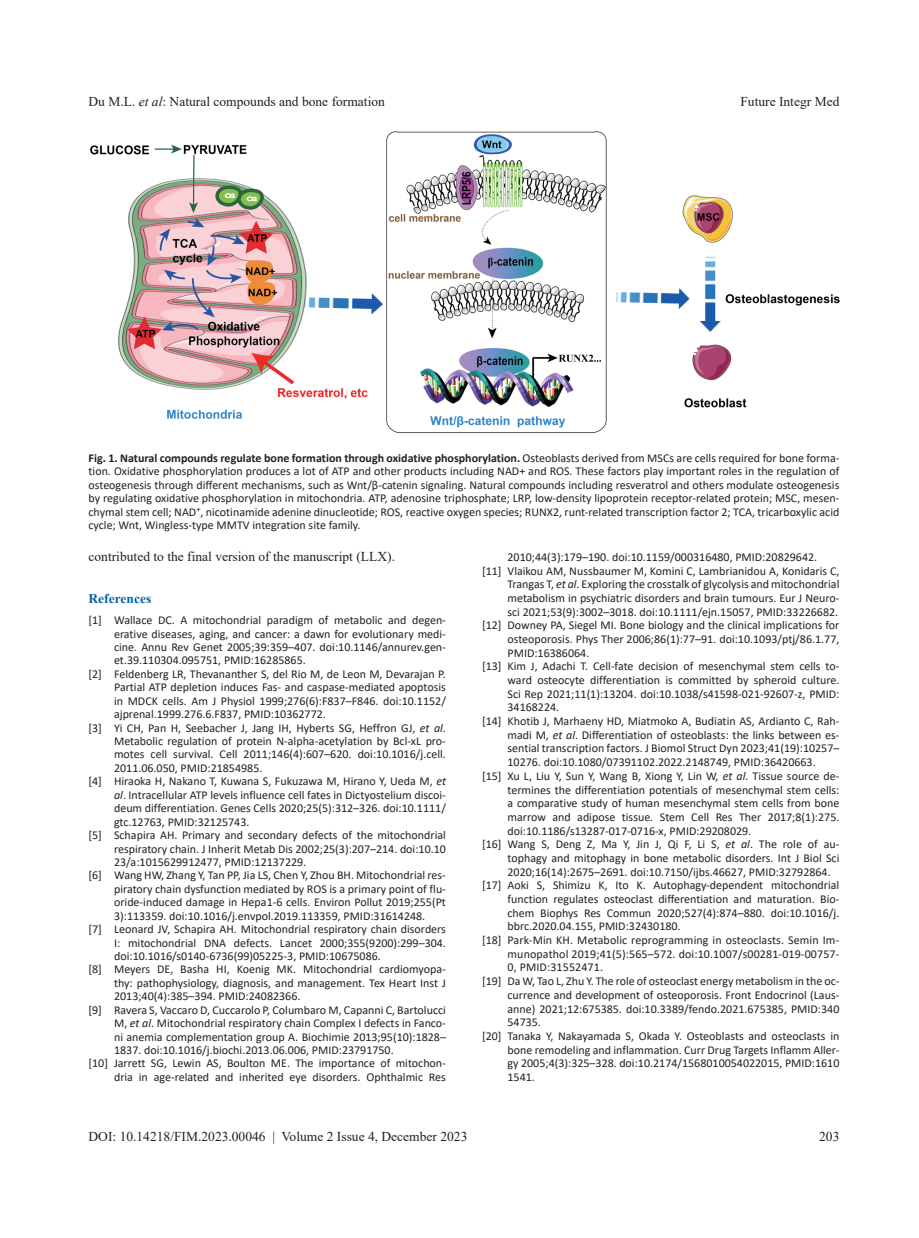
<style>
.page{position:relative;width:919px;height:1238px;background:#fff}
.page>*{position:absolute;margin:0;border:0;box-sizing:border-box;transform-origin:0 0}
.t1{font:13.5px "Times New Roman";color:#231f20}
.t2{font:700 13.5px "Times New Roman";color:#0065a4}
.t3{font:12px/13.5px "Calibri";color:#231f20;text-align:justify}
.s1{font-style:italic}
.s2{font-weight:700}
</style>
<div class="page">
<img style="left:90px;top:131px;width:750px;height:302px">
<p class="t1" style="left:88px;top:91px;width:298px">Du M.L. <span class="s1">et al</span>: Natural compounds and bone formation</p>
<p class="t1" style="left:740px;top:91px;width:100px">Future Integr Med</p>
<p class="t3" style="left:88px;top:450px;width:752px"><span class="s2">Fig. 1. Natural compounds regulate bone formation through oxidative phosphorylation.</span> Osteoblasts derived from MSCs are cells required for bone forma&shy;tion. Oxidative phosphorylation produces a lot of ATP and other products including NAD+ and ROS. These factors play important roles in the regulation of osteogenesis through different mechanisms, such as Wnt/β-catenin signaling. Natural compounds including resveratrol and others modulate osteogenesis by regulating oxidative phosphorylation in mitochondria. ATP, adenosine triphosphate; LRP, low-density lipoprotein receptor-related protein; MSC, mesen&shy;chymal stem cell; NAD<sup>+</sup>, nicotinamide adenine dinucleotide; ROS, reactive oxygen species; RUNX2, runt-related transcription factor 2; TCA, tricarboxylic acid cycle; Wnt, Wingless-type MMTV integration site family.</p>
<p class="t1" style="left:89px;top:547px;width:308px">contributed to the final version of the manuscript (LLX).</p>
<p class="t2" style="left:89px;top:589px;width:64px">References</p>
<p class="t3" style="left:88px;top:613px;width:359px">[1] Wallace DC. A mitochondrial paradigm of metabolic and degen-</p>
<p class="t3" style="left:114px;top:626px;width:333px">erative diseases, aging, and cancer: a dawn for evolutionary medi-</p>
<p class="t3" style="left:114px;top:640px;width:333px">cine. Annu Rev Genet 2005;39:359–407. doi:10.1146/annurev.gen-</p>
<p class="t3" style="left:114px;top:653px;width:193px">et.39.110304.095751, PMID:16285865.</p>
<p class="t3" style="left:88px;top:666px;width:359px">[2] Feldenberg LR, Thevananther S, del Rio M, de Leon M, Devarajan P.</p>
<p class="t3" style="left:114px;top:680px;width:333px">Partial ATP depletion induces Fas- and caspase-mediated apoptosis</p>
<p class="t3" style="left:114px;top:693px;width:333px">in MDCK cells. Am J Physiol 1999;276(6):F837–F846. doi:10.1152/</p>
<p class="t3" style="left:114px;top:707px;width:213px">ajprenal.1999.276.6.F837, PMID:10362772.</p>
<p class="t3" style="left:88px;top:720px;width:359px">[3] Yi CH, Pan H, Seebacher J, Jang IH, Hyberts SG, Heffron GJ, <span class="s1">et al</span>.</p>
<p class="t3" style="left:114px;top:734px;width:333px">Metabolic regulation of protein N-alpha-acetylation by Bcl-xL pro-</p>
<p class="t3" style="left:114px;top:747px;width:333px">motes cell survival. Cell 2011;146(4):607–620. doi:10.1016/j.cell.</p>
<p class="t3" style="left:114px;top:760px;width:150px">2011.06.050, PMID:21854985.</p>
<p class="t3" style="left:88px;top:774px;width:359px">[4] Hiraoka H, Nakano T, Kuwana S, Fukuzawa M, Hirano Y, Ueda M, <span class="s1">et</span></p>
<p class="t3" style="left:114px;top:787px;width:333px"><span class="s1">al</span>. Intracellular ATP levels influence cell fates in Dictyostelium discoi-</p>
<p class="t3" style="left:114px;top:801px;width:333px">deum differentiation. Genes Cells 2020;25(5):312–326. doi:10.1111/</p>
<p class="t3" style="left:114px;top:814px;width:137px">gtc.12763, PMID:32125743.</p>
<p class="t3" style="left:88px;top:828px;width:359px">[5] Schapira AH. Primary and secondary defects of the mitochondrial</p>
<p class="t3" style="left:114px;top:841px;width:333px">respiratory chain. J Inherit Metab Dis 2002;25(3):207–214. doi:10.10</p>
<p class="t3" style="left:114px;top:854px;width:194px">23/a:1015629912477, PMID:12137229.</p>
<p class="t3" style="left:88px;top:868px;width:359px">[6] Wang HW, Zhang Y, Tan PP, Jia LS, Chen Y, Zhou BH. Mitochondrial res-</p>
<p class="t3" style="left:114px;top:881px;width:333px">piratory chain dysfunction mediated by ROS is a primary point of flu-</p>
<p class="t3" style="left:114px;top:895px;width:333px">oride-induced damage in Hepa1-6 cells. Environ Pollut 2019;255(Pt</p>
<p class="t3" style="left:114px;top:908px;width:313px">3):113359. doi:10.1016/j.envpol.2019.113359, PMID:31614248.</p>
<p class="t3" style="left:88px;top:922px;width:359px">[7] Leonard JV, Schapira AH. Mitochondrial respiratory chain disorders</p>
<p class="t3" style="left:114px;top:935px;width:333px">I: mitochondrial DNA defects. Lancet 2000;355(9200):299–304.</p>
<p class="t3" style="left:114px;top:948px;width:268px">doi:10.1016/s0140-6736(99)05225-3, PMID:10675086.</p>
<p class="t3" style="left:88px;top:962px;width:359px">[8] Meyers DE, Basha HI, Koenig MK. Mitochondrial cardiomyopa-</p>
<p class="t3" style="left:114px;top:975px;width:333px">thy: pathophysiology, diagnosis, and management. Tex Heart Inst J</p>
<p class="t3" style="left:114px;top:989px;width:188px">2013;40(4):385–394. PMID:24082366.</p>
<p class="t3" style="left:88px;top:1002px;width:359px">[9] Ravera S, Vaccaro D, Cuccarolo P, Columbaro M, Capanni C, Bartolucci</p>
<p class="t3" style="left:114px;top:1016px;width:333px">M, <span class="s1">et al</span>. Mitochondrial respiratory chain Complex I defects in Fanco-</p>
<p class="t3" style="left:114px;top:1029px;width:333px">ni anemia complementation group A. Biochimie 2013;95(10):1828–</p>
<p class="t3" style="left:114px;top:1042px;width:281px">1837. doi:10.1016/j.biochi.2013.06.006, PMID:23791750.</p>
<p class="t3" style="left:88px;top:1056px;width:359px">[10] Jarrett SG, Lewin AS, Boulton ME. The importance of mitochon-</p>
<p class="t3" style="left:114px;top:1069px;width:333px">dria in age-related and inherited eye disorders. Ophthalmic Res</p>
<p class="t3" style="left:507px;top:549px;width:311px">2010;44(3):179–190. doi:10.1159/000316480, PMID:20829642.</p>
<p class="t3" style="left:482px;top:563px;width:359px">[11] Vlaikou AM, Nussbaumer M, Komini C, Lambrianidou A, Konidaris C,</p>
<p class="t3" style="left:507px;top:577px;width:333px">Trangas T, <span class="s1">et al</span>. Exploring the crosstalk of glycolysis and mitochondrial</p>
<p class="t3" style="left:507px;top:591px;width:333px">metabolism in psychiatric disorders and brain tumours. Eur J Neuro-</p>
<p class="t3" style="left:507px;top:604px;width:332px">sci 2021;53(9):3002–3018. doi:10.1111/ejn.15057, PMID:33226682.</p>
<p class="t3" style="left:482px;top:618px;width:359px">[12] Downey PA, Siegel MI. Bone biology and the clinical implications for</p>
<p class="t3" style="left:507px;top:632px;width:333px">osteoporosis. Phys Ther 2006;86(1):77–91. doi:10.1093/ptj/86.1.77,</p>
<p class="t3" style="left:507px;top:645px;width:83px">PMID:16386064.</p>
<p class="t3" style="left:482px;top:659px;width:359px">[13] Kim J, Adachi T. Cell-fate decision of mesenchymal stem cells to-</p>
<p class="t3" style="left:507px;top:673px;width:333px">ward osteocyte differentiation is committed by spheroid culture.</p>
<p class="t3" style="left:507px;top:686px;width:333px">Sci Rep 2021;11(1):13204. doi:10.1038/s41598-021-92607-z, PMID:</p>
<p class="t3" style="left:507px;top:700px;width:53px">34168224.</p>
<p class="t3" style="left:482px;top:714px;width:359px">[14] Khotib J, Marhaeny HD, Miatmoko A, Budiatin AS, Ardianto C, Rah-</p>
<p class="t3" style="left:507px;top:727px;width:333px">madi M, <span class="s1">et al</span>. Differentiation of osteoblasts: the links between es-</p>
<p class="t3" style="left:507px;top:741px;width:333px">sential transcription factors. J Biomol Struct Dyn 2023;41(19):10257–</p>
<p class="t3" style="left:507px;top:755px;width:310px">10276. doi:10.1080/07391102.2022.2148749, PMID:36420663.</p>
<p class="t3" style="left:482px;top:768px;width:359px">[15] Xu L, Liu Y, Sun Y, Wang B, Xiong Y, Lin W, <span class="s1">et al</span>. Tissue source de-</p>
<p class="t3" style="left:507px;top:782px;width:333px">termines the differentiation potentials of mesenchymal stem cells:</p>
<p class="t3" style="left:507px;top:796px;width:333px">a comparative study of human mesenchymal stem cells from bone</p>
<p class="t3" style="left:507px;top:809px;width:333px">marrow and adipose tissue. Stem Cell Res Ther 2017;8(1):275.</p>
<p class="t3" style="left:507px;top:823px;width:245px">doi:10.1186/s13287-017-0716-x, PMID:29208029.</p>
<p class="t3" style="left:482px;top:837px;width:359px">[16] Wang S, Deng Z, Ma Y, Jin J, Qi F, Li S, <span class="s1">et al</span>. The role of au-</p>
<p class="t3" style="left:507px;top:850px;width:333px">tophagy and mitophagy in bone metabolic disorders. Int J Biol Sci</p>
<p class="t3" style="left:507px;top:864px;width:324px">2020;16(14):2675–2691. doi:10.7150/ijbs.46627, PMID:32792864.</p>
<p class="t3" style="left:482px;top:878px;width:359px">[17] Aoki S, Shimizu K, Ito K. Autophagy-dependent mitochondrial</p>
<p class="t3" style="left:507px;top:891px;width:333px">function regulates osteoclast differentiation and maturation. Bio-</p>
<p class="t3" style="left:507px;top:905px;width:333px">chem Biophys Res Commun 2020;527(4):874–880. doi:10.1016/j.</p>
<p class="t3" style="left:507px;top:919px;width:175px">bbrc.2020.04.155, PMID:32430180.</p>
<p class="t3" style="left:482px;top:933px;width:359px">[18] Park-Min KH. Metabolic reprogramming in osteoclasts. Semin Im-</p>
<p class="t3" style="left:507px;top:946px;width:333px">munopathol 2019;41(5):565–572. doi:10.1007/s00281-019-00757-</p>
<p class="t3" style="left:507px;top:960px;width:97px">0, PMID:31552471.</p>
<p class="t3" style="left:482px;top:974px;width:359px">[19] Da W, Tao L, Zhu Y. The role of osteoclast energy metabolism in the oc-</p>
<p class="t3" style="left:507px;top:987px;width:333px">currence and development of osteoporosis. Front Endocrinol (Laus-</p>
<p class="t3" style="left:507px;top:1001px;width:333px">anne) 2021;12:675385. doi:10.3389/fendo.2021.675385, PMID:340</p>
<p class="t3" style="left:507px;top:1015px;width:35px">54735.</p>
<p class="t3" style="left:482px;top:1028px;width:359px">[20] Tanaka Y, Nakayamada S, Okada Y. Osteoblasts and osteoclasts in</p>
<p class="t3" style="left:507px;top:1042px;width:333px">bone remodeling and inflammation. Curr Drug Targets Inflamm Aller-</p>
<p class="t3" style="left:507px;top:1056px;width:333px">gy 2005;4(3):325–328. doi:10.2174/1568010054022015, PMID:1610</p>
<p class="t3" style="left:507px;top:1069px;width:29px">1541.</p>
<p class="t1" style="left:88px;top:1127px;width:380px">DOI: 10.14218/FIM.2023.00046 | Volume 2 Issue 4, December 2023</p>
<p class="t1" style="left:819px;top:1127px;width:22px">203</p>
</div>
